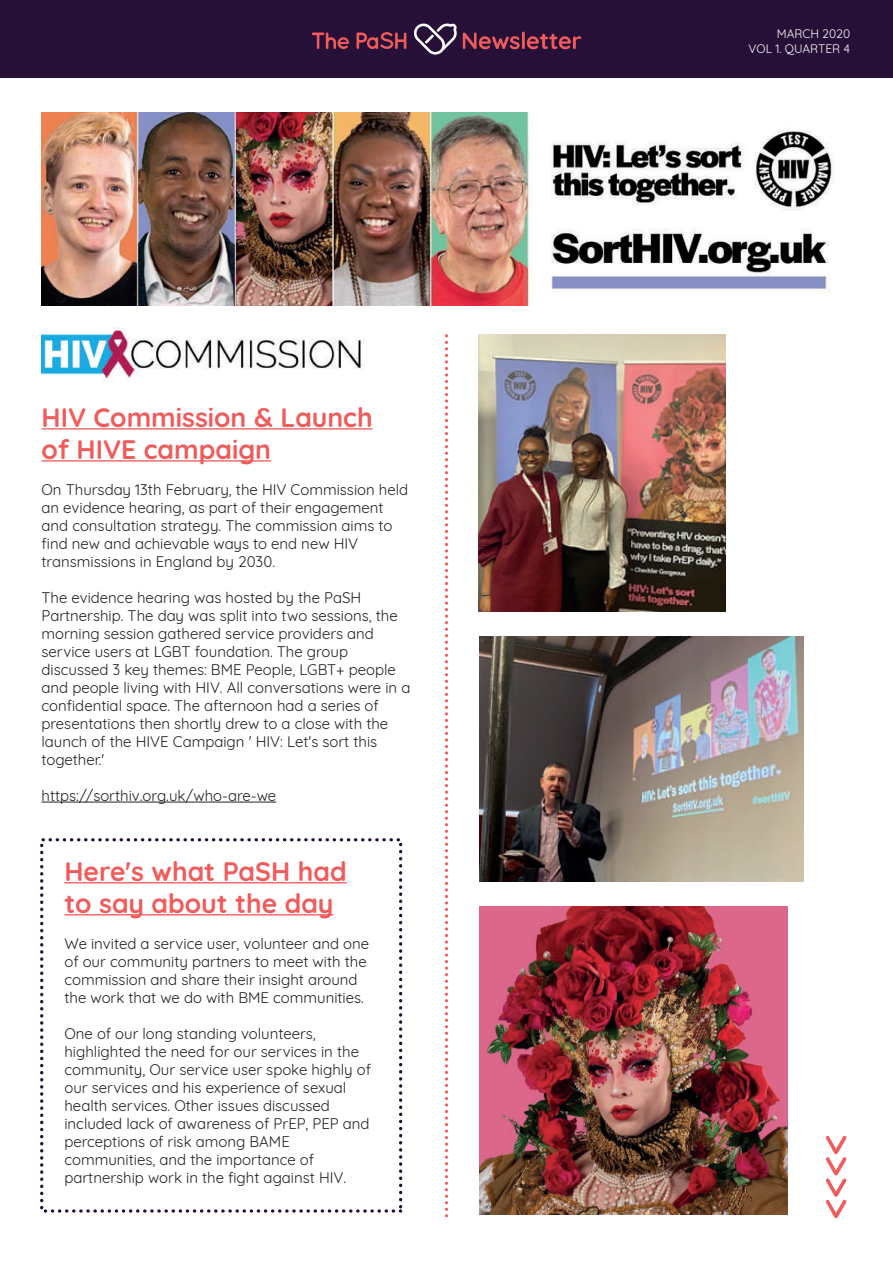
<style>
.page{position:relative;width:893px;height:1263px;background:#fff}
.page>*{position:absolute;margin:0;border:0;box-sizing:border-box;transform-origin:0 0}
.t1{font:700 26.7px/32px "Quicksand";color:#f05c5b}
.t2{font:15px/18px "Quicksand";color:#231f20}
.t3{font:12px/14.4px "Quicksand";color:#fff;text-align:right}
</style>
<div class="page">
<hr style="left:64px;top:882px;width:283px;height:1px;background:#f05c5b">
<hr style="left:64px;top:914px;width:269px;height:1px;background:#f05c5b">
<hr style="left:42px;top:428px;width:331px;height:1px;background:#f05c5b">
<hr style="left:42px;top:460px;width:229px;height:2px;background:#f05c5b">
<hr style="left:42px;top:802px;width:234px;height:1px;background:#231f20">
<div style="left:0;top:0;width:893px;height:77px;background:#271038"></div>
<svg style="left:312px;top:33px;width:37px;height:16px"></svg>
<svg style="left:356px;top:32px;width:50px;height:17px"></svg>
<svg style="left:414px;top:23px;width:43px;height:32px"></svg>
<svg style="left:463px;top:32px;width:118px;height:17px"></svg>
<svg style="left:826px;top:1136px;width:20px;height:82px"></svg>
<img style="left:480px;top:637px;width:324px;height:244px">
<svg style="left:445px;top:336px;width:3px;height:882px"></svg>
<img style="left:41px;top:113px;width:794px;height:192px">
<img style="left:42px;top:327px;width:323px;height:53px">
<img style="left:479px;top:334px;width:247px;height:278px">
<div style="left:40px;top:838px;width:362px;height:375px;border:3px dashed #271038"></div>
<img style="left:480px;top:907px;width:307px;height:307px">
<h1 class="t1" style="left:42px;top:399px;width:333px">HIV Commission &amp; Launch of HIVE campaign</h1>
<p class="t2" style="left:42px;top:479px;width:368px">On Thursday 13th February, the HIV Commission held an evidence hearing, as part of their engagement and consultation strategy. The commission aims to find new and achievable ways to end new HIV transmissions in England by 2030.</p>
<p class="t2" style="left:42px;top:587px;width:370px">The evidence hearing was hosted by the PaSH Partnership. The day was split into two sessions, the morning session gathered service providers and service users at LGBT foundation. The group discussed 3 key themes: BME People, LGBT+ people and people living with HIV. All conversations were in a confidential space. The afternoon had a series of presentations then shortly drew to a close with the launch of the HIVE Campaign ' HIV: Let's sort this together.'</p>
<p class="t2" style="left:42px;top:785px;width:236px">https://sorthiv.org.uk/who-are-we</p>
<h1 class="t1" style="left:64px;top:853px;width:284px">Here's what PaSH had to say about the day</h1>
<p class="t2" style="left:64px;top:933px;width:306px">We invited a service user, volunteer and one of our community partners to meet with the commission and share their insight around the work that we do with BME communities.</p>
<p class="t2" style="left:64px;top:1023px;width:308px">One of our long standing volunteers, highlighted the need for our services in the community, Our service user spoke highly of our services and his experience of sexual health services. Other issues discussed included lack of awareness of PrEP, PEP and perceptions of risk among BAME communities, and the importance of partnership work in the fight against HIV.</p>
<p class="t3" style="left:749px;top:25px;width:103px">MARCH 2020<br>VOL 1. QUARTER 4</p>
</div>
